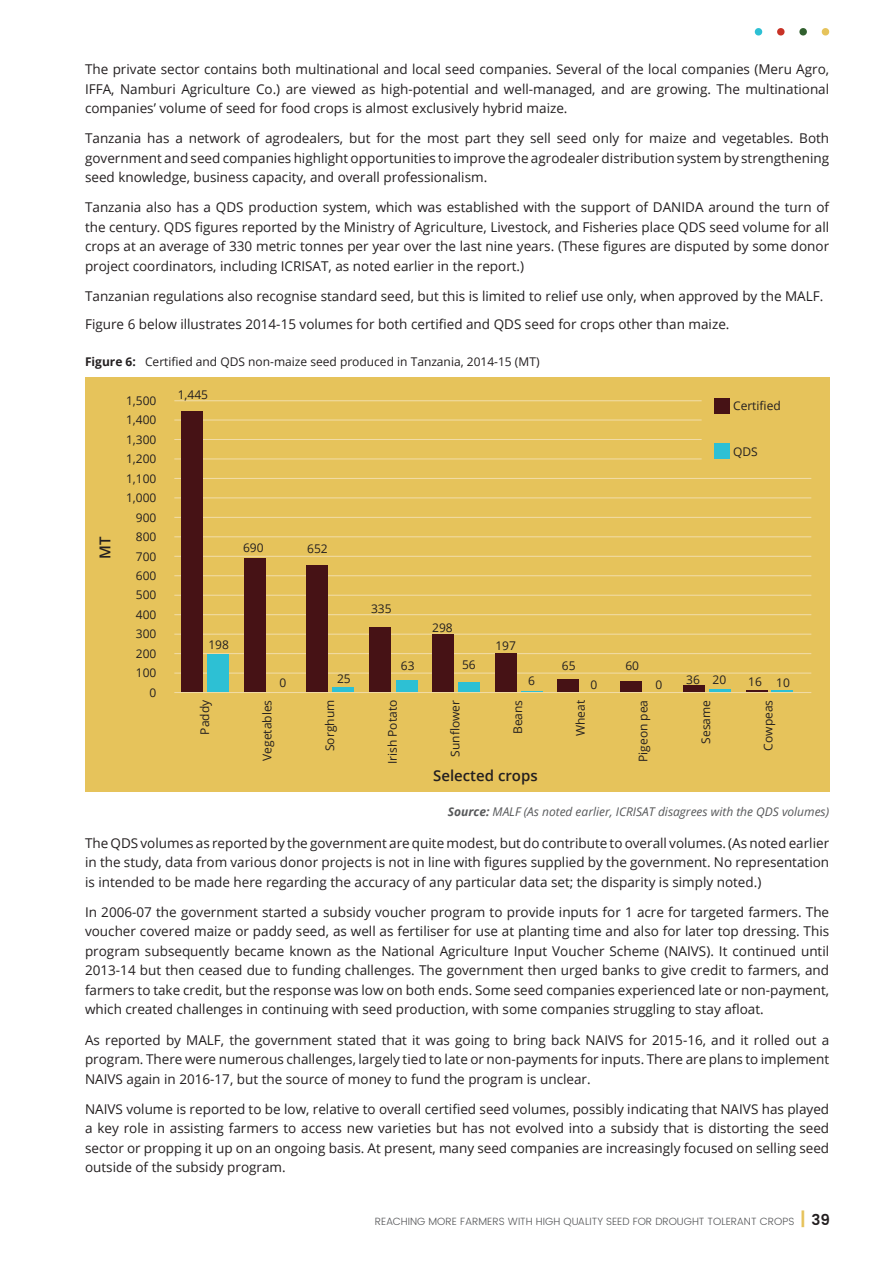
<style>
.page{position:relative;width:893px;height:1263px;background:#fff}
.page>*{position:absolute;margin:0;border:0;box-sizing:border-box;transform-origin:0 0}
.t1{font:600 15px "Open Sans";color:#231f20}
.Body_text{font:13.5px/19.5px "Open Sans";color:#231f20;text-align:justify}
.Figure_heading{font:12px "Open Sans";color:#231f20}
.Source{font:italic 12px "Open Sans";color:#57585a}
.t2{font:300 10.5px "Poppins";color:#57585a}
.s1{font-weight:700}
.s2{font-weight:600;font-size:18px;color:#e6c35b}
.s3{font-weight:600;font-size:15px;color:#231f20}
</style>
<div class="page">
<div style="left:85px;top:377px;width:744px;height:415px;background:#e6c35b"></div>
<hr style="left:174px;top:400px;width:528px;height:1px;background:#f2dda9">
<hr style="left:174px;top:420px;width:528px;height:1px;background:#f2dda9">
<hr style="left:174px;top:439px;width:528px;height:1px;background:#f2dda9">
<hr style="left:174px;top:459px;width:528px;height:1px;background:#f2dda9">
<hr style="left:174px;top:478px;width:637px;height:1px;background:#f2dda9">
<hr style="left:174px;top:498px;width:637px;height:1px;background:#f2dda9">
<hr style="left:174px;top:517px;width:637px;height:1px;background:#f2dda9">
<hr style="left:174px;top:537px;width:637px;height:1px;background:#f2dda9">
<hr style="left:174px;top:556px;width:637px;height:1px;background:#f2dda9">
<hr style="left:174px;top:575px;width:637px;height:1px;background:#f2dda9">
<hr style="left:174px;top:595px;width:637px;height:1px;background:#f2dda9">
<hr style="left:174px;top:614px;width:637px;height:1px;background:#f2dda9">
<hr style="left:174px;top:634px;width:637px;height:1px;background:#f2dda9">
<hr style="left:174px;top:653px;width:637px;height:1px;background:#f2dda9">
<hr style="left:174px;top:673px;width:637px;height:1px;background:#f2dda9">
<hr style="left:174px;top:692px;width:637px;height:1px;background:#f2dda9">
<div style="left:181px;top:411px;width:21px;height:280px;background:#461215"></div>
<div style="left:244px;top:558px;width:21px;height:133px;background:#461215"></div>
<div style="left:307px;top:565px;width:21px;height:126px;background:#461215"></div>
<div style="left:369px;top:627px;width:22px;height:64px;background:#461215"></div>
<div style="left:432px;top:634px;width:22px;height:57px;background:#461215"></div>
<div style="left:495px;top:653px;width:21px;height:38px;background:#461215"></div>
<div style="left:558px;top:679px;width:21px;height:12px;background:#461215"></div>
<div style="left:620px;top:681px;width:22px;height:10px;background:#461215"></div>
<div style="left:683px;top:685px;width:21px;height:6px;background:#461215"></div>
<svg style="left:746px;top:690px;width:47px;height:1px"></svg>
<hr style="left:709px;top:689px;width:21px;height:2px;background:#2dc0d4">
<svg style="left:521px;top:691px;width:21px;height:1px"></svg>
<div style="left:458px;top:682px;width:22px;height:9px;background:#2dc0d4"></div>
<div style="left:396px;top:680px;width:21px;height:11px;background:#2dc0d4"></div>
<hr style="left:333px;top:687px;width:21px;height:4px;background:#2dc0d4">
<div style="left:208px;top:654px;width:21px;height:37px;background:#2dc0d4"></div>
<div style="left:714px;top:398px;width:15px;height:15px;background:#461215"></div>
<div style="left:714px;top:443px;width:15px;height:15px;background:#2dc0d4"></div>
<svg style="left:755px;top:28px;width:7px;height:8px"></svg>
<svg style="left:799px;top:28px;width:8px;height:8px"></svg>
<svg style="left:777px;top:28px;width:7px;height:8px"></svg>
<svg style="left:822px;top:28px;width:7px;height:8px"></svg>
<p class="Body_text" style="left:85px;top:59px;width:746px">The private sector contains both multinational and local seed companies. Several of the local companies (Meru Agro, IFFA, Namburi Agriculture Co.) are viewed as high-potential and well-managed, and are growing. The multinational companies’ volume of seed for food crops is almost exclusively hybrid maize.</p>
<p class="Body_text" style="left:85px;top:128px;width:746px">Tanzania has a network of agrodealers, but for the most part they sell seed only for maize and vegetables. Both government and seed companies highlight opportunities to improve the agrodealer distribution system by strengthening seed knowledge, business capacity, and overall professionalism.</p>
<p class="Body_text" style="left:85px;top:197px;width:746px">Tanzania also has a QDS production system, which was established with the support of DANIDA around the turn of the century. QDS figures reported by the Ministry of Agriculture, Livestock, and Fisheries place QDS seed volume for all crops at an average of 330 metric tonnes per year over the last nine years. (These figures are disputed by some donor project coordinators, including ICRISAT, as noted earlier in the report.)</p>
<p class="Body_text" style="left:85px;top:286px;width:740px">Tanzanian regulations also recognise standard seed, but this is limited to relief use only, when approved by the MALF.</p>
<p class="Body_text" style="left:85px;top:314px;width:646px">Figure 6 below illustrates 2014-15 volumes for both certified and QDS seed for crops other than maize.</p>
<p class="Figure_heading" style="left:85px;top:353px;width:456px"><span class="s1">Figure 6:</span> Certified and QDS non-maize seed produced in Tanzania, 2014-15 (MT)</p>
<p class="t1" style="left:95px;top:559px;width:24px;rotate:-90deg">MT</p>
<p class="Figure_heading" style="left:126px;top:392px;width:32px">1,500</p>
<p class="Figure_heading" style="left:126px;top:412px;width:32px">1,400</p>
<p class="Figure_heading" style="left:126px;top:431px;width:32px">1,300</p>
<p class="Figure_heading" style="left:126px;top:451px;width:32px">1,200</p>
<p class="Figure_heading" style="left:126px;top:470px;width:32px">1,100</p>
<p class="Figure_heading" style="left:126px;top:489px;width:32px">1,000</p>
<p class="Figure_heading" style="left:136px;top:509px;width:22px">900</p>
<p class="Figure_heading" style="left:136px;top:528px;width:22px">800</p>
<p class="Figure_heading" style="left:136px;top:548px;width:22px">700</p>
<p class="Figure_heading" style="left:136px;top:567px;width:22px">600</p>
<p class="Figure_heading" style="left:136px;top:587px;width:22px">500</p>
<p class="Figure_heading" style="left:136px;top:606px;width:22px">400</p>
<p class="Figure_heading" style="left:136px;top:626px;width:22px">300</p>
<p class="Figure_heading" style="left:136px;top:645px;width:22px">200</p>
<p class="Figure_heading" style="left:136px;top:665px;width:22px">100</p>
<p class="Figure_heading" style="left:150px;top:684px;width:8px">0</p>
<p class="Figure_heading" style="left:178px;top:387px;width:32px">1,445</p>
<p class="Figure_heading" style="left:733px;top:398px;width:49px">Certified</p>
<p class="Figure_heading" style="left:733px;top:443px;width:26px">QDS</p>
<p class="Figure_heading" style="left:243px;top:540px;width:22px">690</p>
<p class="Figure_heading" style="left:208px;top:636px;width:22px">198</p>
<p class="Figure_heading" style="left:280px;top:674px;width:8px">0</p>
<p class="Figure_heading" style="left:307px;top:541px;width:22px">652</p>
<p class="Figure_heading" style="left:337px;top:671px;width:15px">25</p>
<p class="Figure_heading" style="left:371px;top:601px;width:22px">335</p>
<p class="Figure_heading" style="left:401px;top:657px;width:15px">63</p>
<p class="Figure_heading" style="left:432px;top:619px;width:22px">298</p>
<p class="Figure_heading" style="left:462px;top:656px;width:15px">56</p>
<p class="Figure_heading" style="left:495px;top:638px;width:22px">197</p>
<p class="Figure_heading" style="left:528px;top:672px;width:8px">6</p>
<p class="Figure_heading" style="left:562px;top:657px;width:15px">65</p>
<p class="Figure_heading" style="left:625px;top:657px;width:15px">60</p>
<p class="Figure_heading" style="left:590px;top:676px;width:8px">0</p>
<p class="Figure_heading" style="left:655px;top:676px;width:8px">0</p>
<p class="Figure_heading" style="left:686px;top:671px;width:15px">36</p>
<p class="Figure_heading" style="left:712px;top:671px;width:15px">20</p>
<p class="Figure_heading" style="left:748px;top:674px;width:15px">16</p>
<p class="Figure_heading" style="left:776px;top:675px;width:15px">10</p>
<p class="Figure_heading" style="left:196px;top:735px;width:36px;rotate:-90deg">Paddy</p>
<p class="Figure_heading" style="left:259px;top:761px;width:62px;rotate:-90deg">Vegetables</p>
<p class="Figure_heading" style="left:322px;top:751px;width:53px;rotate:-90deg">Sorghum</p>
<p class="Figure_heading" style="left:384px;top:764px;width:66px;rotate:-90deg">Irish Potato</p>
<p class="Figure_heading" style="left:447px;top:756px;width:58px;rotate:-90deg">Sunflower</p>
<p class="Figure_heading" style="left:510px;top:734px;width:36px;rotate:-90deg">Beans</p>
<p class="Figure_heading" style="left:572px;top:736px;width:38px;rotate:-90deg">Wheat</p>
<p class="Figure_heading" style="left:635px;top:762px;width:64px;rotate:-90deg">Pigeon pea</p>
<p class="Figure_heading" style="left:697px;top:743px;width:45px;rotate:-90deg">Sesame</p>
<p class="Figure_heading" style="left:760px;top:750px;width:52px;rotate:-90deg">Cowpeas</p>
<p class="t1" style="left:433px;top:765px;width:106px">Selected crops</p>
<p class="Source" style="left:448px;top:803px;width:383px"><span class="s1">Source:</span> MALF (As noted earlier, ICRISAT disagrees with the QDS volumes)</p>
<p class="Body_text" style="left:85px;top:833px;width:746px">The QDS volumes as reported by the government are quite modest, but do contribute to overall volumes. (As noted earlier in the study, data from various donor projects is not in line with figures supplied by the government. No representation is intended to be made here regarding the accuracy of any particular data set; the disparity is simply noted.)</p>
<p class="Body_text" style="left:85px;top:902px;width:746px">In 2006-07 the government started a subsidy voucher program to provide inputs for 1 acre for targeted farmers. The voucher covered maize or paddy seed, as well as fertiliser for use at planting time and also for later top dressing. This program subsequently became known as the National Agriculture Input Voucher Scheme (NAIVS). It continued until 2013-14 but then ceased due to funding challenges. The government then urged banks to give credit to farmers, and farmers to take credit, but the response was low on both ends. Some seed companies experienced late or non-payment, which created challenges in continuing with seed production, with some companies struggling to stay afloat.</p>
<p class="Body_text" style="left:85px;top:1029px;width:746px">As reported by MALF, the government stated that it was going to bring back NAIVS for 2015-16, and it rolled out a program. There were numerous challenges, largely tied to late or non-payments for inputs. There are plans to implement NAIVS again in 2016-17, but the source of money to fund the program is unclear.</p>
<p class="Body_text" style="left:85px;top:1099px;width:746px">NAIVS volume is reported to be low, relative to overall certified seed volumes, possibly indicating that NAIVS has played a key role in assisting farmers to access new varieties but has not evolved into a subsidy that is distorting the seed sector or propping it up on an ongoing basis. At present, many seed companies are increasingly focused on selling seed outside of the subsidy program.</p>
<p class="t2" style="left:375px;top:1213px;width:457px">REACHING MORE FARMERS WITH HIGH QUALITY SEED FOR DROUGHT TOLERANT CROPS <span class="s2">|</span> <span class="s3">39</span></p>
</div>
